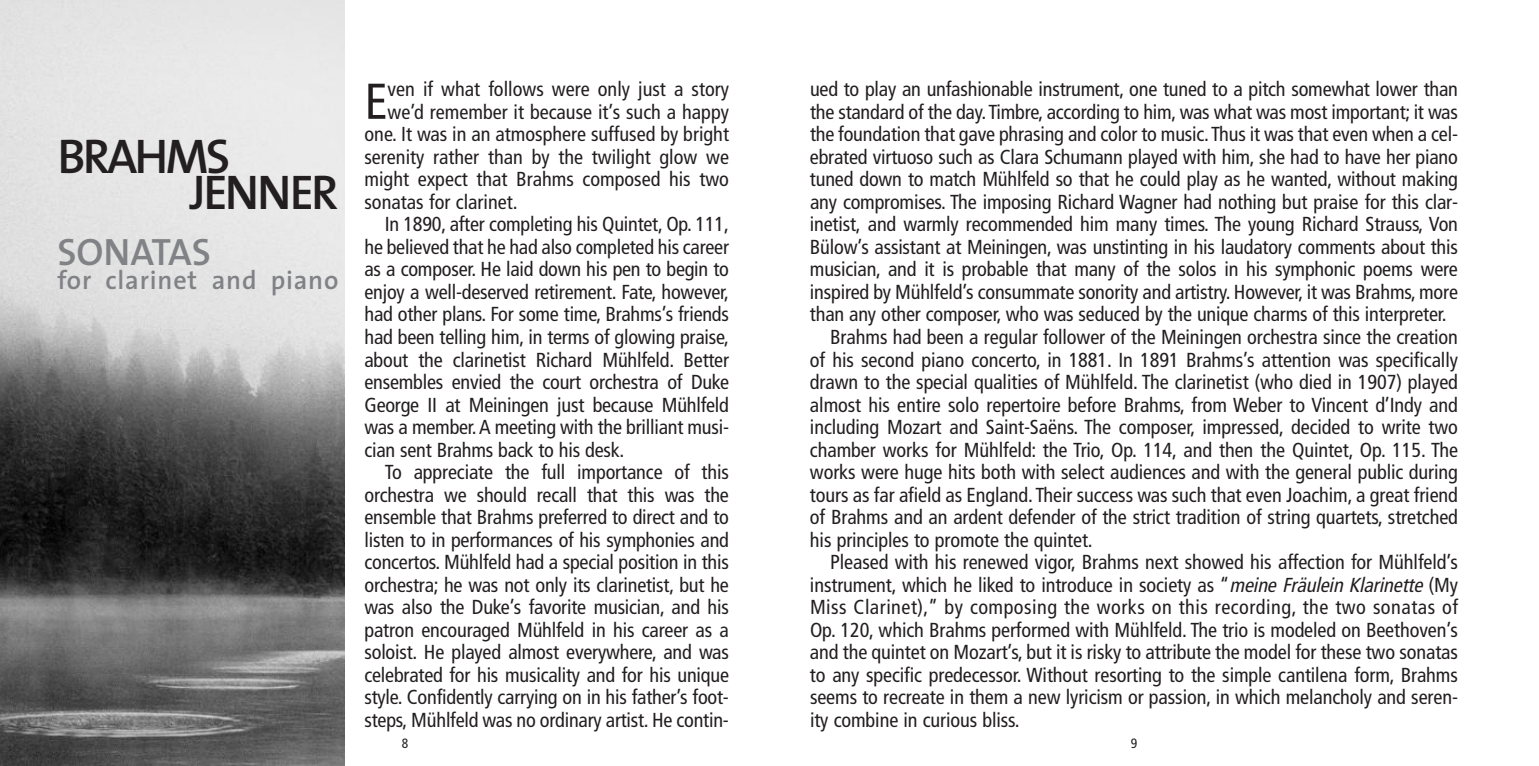
<style>
.page{position:relative;width:1539px;height:766px;background:#fff}
.page>*{position:absolute;margin:0;border:0;box-sizing:border-box;transform-origin:0 0}
.t1{font:condensed 50.18px "Frutiger";color:#231f20}
.t2{font:600 49.05px/35.6px "The Sans";letter-spacing:-.06em;color:#231f20}
.t3{font:600 38.25px "The Sans";color:#808285}
.t4{font:600 26.1px "The Sans";letter-spacing:.03em;color:#808285}
.t5{font:condensed 20.25px "Frutiger";letter-spacing:-.01em;color:#231f20}
.t6{font:condensed 20.25px "Frutiger";letter-spacing:.025em;color:#231f20}
.t7{font:condensed 13.5px "Frutiger";color:#231f20}
.s1{font-style:italic}
</style>
<div class="page">
<img style="left:0;top:0;width:344px;height:765px">
<h2 class="t2" style="left:189px;top:143px;width:151px;text-indent:-132px">BRAHMS<br>JENNER</h2>
<h3 class="t3" style="left:57px;top:237px;width:155px">SONATAS</h3>
<p class="t4" style="left:57px;top:270px;width:283px">for clarinet and piano</p>
<h1 class="t1" style="left:364px;top:81px;width:25px">E</h1>
<p class="t5" style="left:388px;top:81px;width:343px">ven if what follows were only just a story</p>
<p class="t5" style="left:810px;top:81px;width:649px">ued to play an unfashionable instrument, one tuned to a pitch somewhat lower than</p>
<p class="t5" style="left:810px;top:104px;width:649px">the standard of the day.Timbre, according to him, was what was most important; it was</p>
<p class="t5" style="left:810px;top:126px;width:650px">the foundation that gave phrasing and color to music.Thus it was that even when a cel-</p>
<p class="t5" style="left:810px;top:148px;width:649px">ebrated virtuoso such as Clara Schumann played with him, she had to have her piano</p>
<p class="t5" style="left:810px;top:171px;width:649px">tuned down to match Mühlfeld so that he could play as he wanted, without making</p>
<p class="t5" style="left:810px;top:193px;width:650px">any compromises. The imposing Richard Wagner had nothing but praise for this clar-</p>
<p class="t5" style="left:810px;top:216px;width:650px">inetist, and warmly recommended him many times. The young Richard Strauss, Von</p>
<p class="t5" style="left:810px;top:238px;width:649px">Bülow’s assistant at Meiningen, was unstinting in his laudatory comments about this</p>
<p class="t5" style="left:810px;top:261px;width:649px">musician, and it is probable that many of the solos in his symphonic poems were</p>
<p class="t5" style="left:810px;top:283px;width:649px">inspired by Mühlfeld’s consummate sonority and artistry. However, it was Brahms, more</p>
<p class="t5" style="left:810px;top:306px;width:638px">than any other composer, who was seduced by the unique charms of this interpreter.</p>
<p class="t5" style="left:830px;top:328px;width:629px">Brahms had been a regular follower of the Meiningen orchestra since the creation</p>
<p class="t5" style="left:810px;top:351px;width:649px">of his second piano concerto, in 1881. In 1891 Brahms’s attention was specifically</p>
<p class="t5" style="left:810px;top:373px;width:649px">drawn to the special qualities of Mühlfeld. The clarinetist (who died in 1907) played</p>
<p class="t5" style="left:810px;top:396px;width:649px">almost his entire solo repertoire before Brahms, from Weber to Vincent d’Indy and</p>
<p class="t5" style="left:810px;top:418px;width:649px">including Mozart and Saint-Saëns. The composer, impressed, decided to write two</p>
<p class="t5" style="left:810px;top:441px;width:649px">chamber works for Mühlfeld: the Trio, Op. 114, and then the Quintet, Op. 115. The</p>
<p class="t5" style="left:810px;top:463px;width:649px">works were huge hits both with select audiences and with the general public during</p>
<p class="t5" style="left:810px;top:486px;width:649px">tours as far afield as England. Their success was such that even Joachim, a great friend</p>
<p class="t5" style="left:810px;top:508px;width:649px">of Brahms and an ardent defender of the strict tradition of string quartets, stretched</p>
<p class="t5" style="left:810px;top:531px;width:284px">his principles to promote the quintet.</p>
<p class="t5" style="left:830px;top:553px;width:629px">Pleased with his renewed vigor, Brahms next showed his affection for Mühlfeld’s</p>
<p class="t5" style="left:810px;top:576px;width:650px">instrument, which he liked to introduce in society as “<span class="s1">meineFräuleinKlarinette</span>(My</p>
<p class="t6" style="left:810px;top:598px;width:650px">Miss Clarinet),” by composing the works on this recording, the two sonatas of</p>
<p class="t5" style="left:810px;top:621px;width:649px">Op. 120, which Brahms performed with Mühlfeld. The trio is modeled on Beethoven’s</p>
<p class="t5" style="left:810px;top:643px;width:649px">and the quintet on Mozart’s, but it is risky to attribute the model for these two sonatas</p>
<p class="t5" style="left:810px;top:666px;width:649px">to any specific predecessor. Without resorting to the simple cantilena form, Brahms</p>
<p class="t5" style="left:810px;top:688px;width:650px">seems to recreate in them a new lyricism or passion, in which melancholy and seren-</p>
<p class="t5" style="left:810px;top:711px;width:211px">ity combine in curious bliss.</p>
<p class="t5" style="left:388px;top:104px;width:343px">we’d remember it because it’s such a happy</p>
<p class="t5" style="left:364px;top:126px;width:366px">one. It was in an atmosphere suffused by bright</p>
<p class="t5" style="left:364px;top:148px;width:366px">serenity rather than by the twilight glow we</p>
<p class="t5" style="left:364px;top:171px;width:366px">might expect that Brahms composed his two</p>
<p class="t5" style="left:365px;top:193px;width:155px">sonatas for clarinet.</p>
<p class="t5" style="left:385px;top:216px;width:346px">In 1890, after completing his Quintet, Op. 111,</p>
<p class="t5" style="left:365px;top:238px;width:366px">he believed that he had also completed his career</p>
<p class="t5" style="left:365px;top:261px;width:366px">as a composer. He laid down his pen to begin to</p>
<p class="t5" style="left:365px;top:283px;width:366px">enjoy a well-deserved retirement. Fate, however,</p>
<p class="t5" style="left:365px;top:306px;width:366px">had other plans. For some time, Brahms’s friends</p>
<p class="t5" style="left:365px;top:328px;width:366px">had been telling him, in terms of glowing praise,</p>
<p class="t5" style="left:365px;top:351px;width:366px">about the clarinetist Richard Mühlfeld. Better</p>
<p class="t5" style="left:365px;top:373px;width:366px">ensembles envied the court orchestra of Duke</p>
<p class="t5" style="left:365px;top:396px;width:366px">George II at Meiningen just because Mühlfeld</p>
<p class="t5" style="left:365px;top:418px;width:366px">was a member.A meeting with the brilliant musi-</p>
<p class="t5" style="left:365px;top:441px;width:261px">cian sent Brahms back to his desk.</p>
<p class="t5" style="left:385px;top:463px;width:346px">To appreciate the full importance of this</p>
<p class="t5" style="left:365px;top:486px;width:366px">orchestra we should recall that this was the</p>
<p class="t5" style="left:365px;top:508px;width:366px">ensemble that Brahms preferred to direct and to</p>
<p class="t5" style="left:364px;top:531px;width:366px">listen to in performances of his symphonies and</p>
<p class="t5" style="left:364px;top:553px;width:366px">concertos. Mühlfeld had a special position in this</p>
<p class="t5" style="left:364px;top:576px;width:366px">orchestra; he was not only its clarinetist, but he</p>
<p class="t5" style="left:364px;top:598px;width:366px">was also the Duke’s favorite musician, and his</p>
<p class="t5" style="left:364px;top:621px;width:366px">patron encouraged Mühlfeld in his career as a</p>
<p class="t5" style="left:364px;top:643px;width:366px">soloist. He played almost everywhere, and was</p>
<p class="t5" style="left:364px;top:666px;width:366px">celebrated for his musicality and for his unique</p>
<p class="t5" style="left:364px;top:688px;width:366px">style. Confidently carrying on in his father’s foot-</p>
<p class="t5" style="left:364px;top:711px;width:366px">steps, Mühlfeld was no ordinary artist. He contin-</p>
<p class="t7" style="left:402px;top:737px;width:8px">8</p>
<p class="t7" style="left:1131px;top:737px;width:8px">9</p>
</div>
